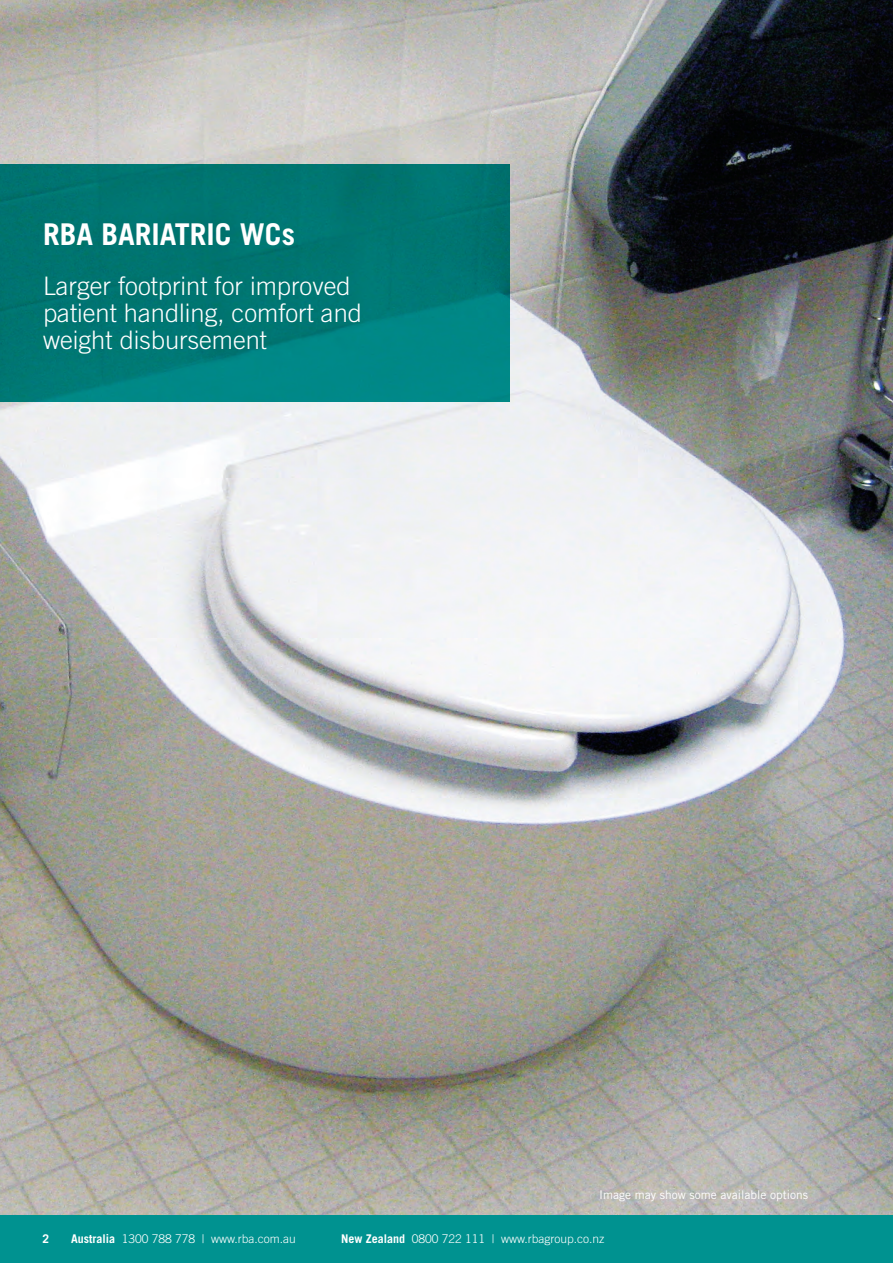
<style>
.page{position:relative;width:893px;height:1263px;background:#fff}
.page>*{position:absolute;margin:0;border:0;box-sizing:border-box;transform-origin:0 0}
.t1{font:700 30px "Trade Gothic LT Std";color:#fff}
.t2{font:300 25.5px/27px "Trade Gothic LT Std";color:#fff}
.t3{font:300 12px "Trade Gothic LT Std";color:#fff}
.t4{font:12px "Trade Gothic LT Std";color:#fff}
.t5{font:700 12px "Trade Gothic LT Std";color:#fff}
.s1{font-weight:700}
</style>
<div class="page">
<div style="left:0;top:1214px;width:893px;height:49px;background:#009290"></div>
<img style="left:0;top:0;width:893px;height:1214px">
<div style="left:0;top:164px;width:509px;height:237px;background:linear-gradient(to bottom,#00706b,#008381)"></div>
<h1 class="t1" style="left:43px;top:216px;width:253px">RBA BARIATRIC WCs</h1>
<h2 class="t2" style="left:43px;top:272px;width:320px">Larger footprint for improved patient handling, comfort and weight disbursement</h2>
<p class="t4" style="left:599px;top:1188px;width:210px">Image may show some available options</p>
<p class="t5" style="left:43px;top:1231px;width:8px">2</p>
<p class="t3" style="left:71px;top:1231px;width:226px"><span class="s1">Australia</span> 1300 788 778 | www.rba.com.au</p>
<p class="t3" style="left:341px;top:1231px;width:265px"><span class="s1">New Zealand</span> 0800 722 111 | www.rbagroup.co.nz</p>
</div>
